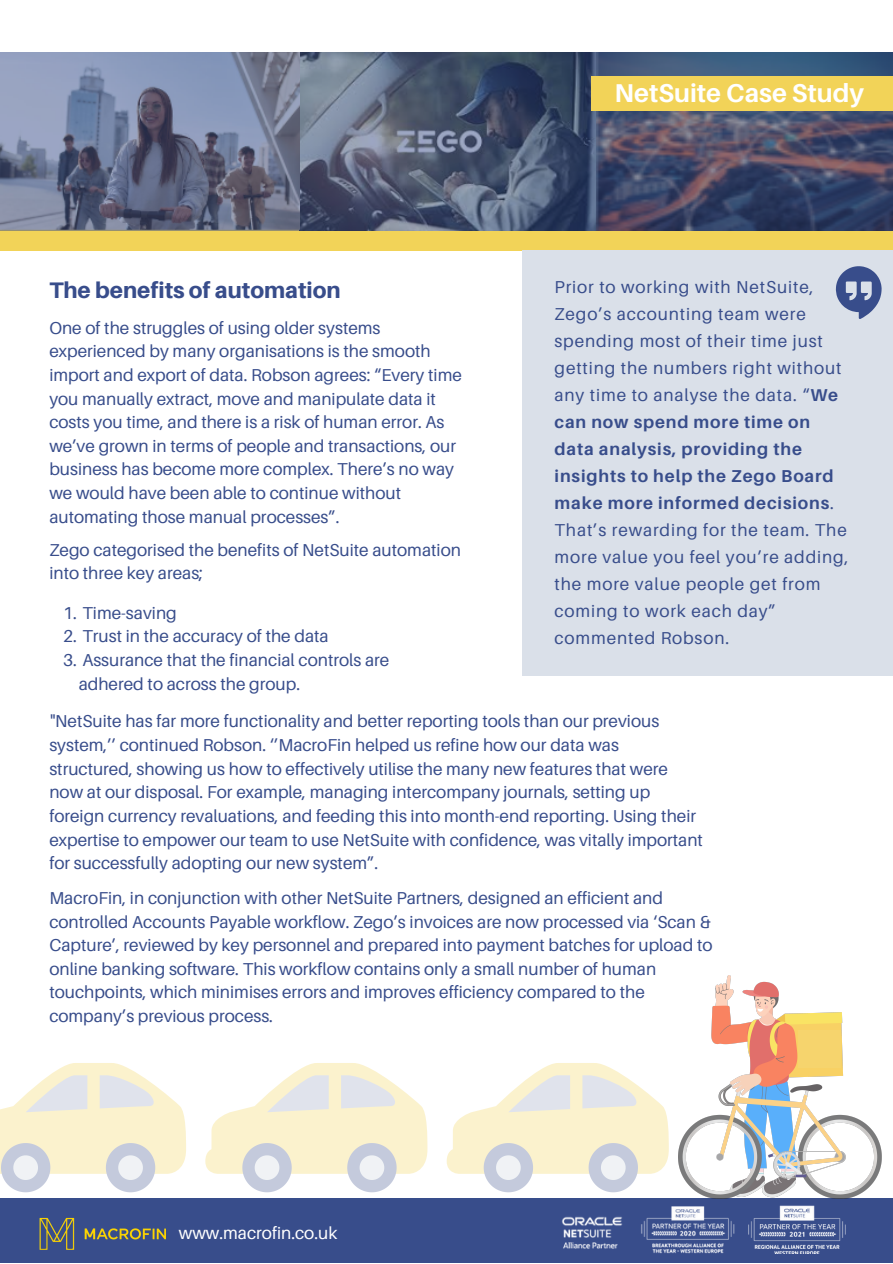
<style>
.page{position:relative;width:893px;height:1264px;background:#fff}
.page>*{position:absolute;margin:0;border:0;box-sizing:border-box;transform-origin:0 0}
.t1{font:700 25.8px "Aileron";color:#fff}
.t2{font:800 22.5px "Aileron";color:#384d8b}
.t3{font:17.25px/23.5px "Aileron";color:#384d8b}
.t4{font:17.25px/27px "Aileron";letter-spacing:.05em;color:#384d8b}
.t5{font:17.25px "Aileron";color:#fff}
.s1{font-weight:700}
</style>
<div class="page">
<div style="left:0;top:1197px;width:892px;height:65px;background:#384d8b"></div>
<div style="left:0;top:211px;width:892px;height:40px;background:#f2d358"></div>
<svg style="left:0;top:52px;width:892px;height:179px"></svg>
<div style="left:591px;top:76px;width:301px;height:35px;background:#f2d358"></div>
<svg style="left:446px;top:1063px;width:222px;height:129px"></svg>
<svg style="left:205px;top:1063px;width:222px;height:129px"></svg>
<svg style="left:0;top:1063px;width:186px;height:129px"></svg>
<img style="left:678px;top:975px;width:203px;height:222px">
<div style="left:522px;top:250px;width:370px;height:425px;background:#dae0e9"></div>
<svg style="left:835px;top:266px;width:46px;height:53px"></svg>
<img style="left:19px;top:1197px;width:167px;height:53px">
<div style="left:798px;top:1030px;width:42px;height:37px;background:#f6d46d"></div>
<img style="left:641px;top:1206px;width:93px;height:48px">
<img style="left:562px;top:1216px;width:61px;height:33px">
<img style="left:748px;top:1205px;width:98px;height:48px">
<h2 class="t2" style="left:49px;top:276px;width:293px">The benefits of automation</h2>
<p class="t3" style="left:49px;top:315px;width:414px">One of the struggles of using older systems experienced by many organisations is the smooth import and export of data. Robson agrees: “Every time you manually extract, move and manipulate data it costs you time, and there is a risk of human error. As we’ve grown in terms of people and transactions, our business has become more complex. There’s no way we would have been able to continue without automating those manual processes”.</p>
<p class="t3" style="left:49px;top:537px;width:413px">Zego categorised the benefits of NetSuite automation into three key areas;</p>
<p class="t3" style="left:63px;top:600px;width:115px">1. Time-saving</p>
<p class="t3" style="left:63px;top:624px;width:267px">2. Trust in the accuracy of the data</p>
<p class="t3" style="left:79px;top:647px;width:312px;text-indent:-15px">3. Assurance that the financial controls are adhered to across the group.</p>
<h1 class="t1" style="left:614px;top:77px;width:251px">NetSuite Case Study</h1>
<p class="t4" style="left:554px;top:273px;width:295px">Prior to working with NetSuite,<br>Zego’s accounting team were spending most of their time just getting the numbers right without any time to analyse the data. “<span class="s1">We can now spend more time on data analysis, providing the insights to help the Zego Board make more informed decisions</span>.<br>That’s rewarding for the team. The more value you feel you’re adding, the more value people get from coming to work each day” commented Robson.</p>
<p class="t3" style="left:49px;top:709px;width:655px">"NetSuite has far more functionality and better reporting tools than our previous system,’’ continued Robson. ‘’MacroFin helped us refine how our data was structured, showing us how to effectively utilise the many new features that were now at our disposal. For example, managing intercompany journals, setting up foreign currency revaluations, and feeding this into month-end reporting. Using their expertise to empower our team to use NetSuite with confidence, was vitally important for successfully adopting our new system”.</p>
<p class="t3" style="left:49px;top:885px;width:664px">MacroFin, in conjunction with other NetSuite Partners, designed an efficient and controlled Accounts Payable workflow. Zego’s invoices are now processed via ‘Scan &amp; Capture’, reviewed by key personnel and prepared into payment batches for upload to online banking software. This workflow contains only a small number of human touchpoints, which minimises errors and improves efficiency compared to the company’s previous process.</p>
<p class="t5" style="left:179px;top:1221px;width:160px">www.macrofin.co.uk</p>
</div>
